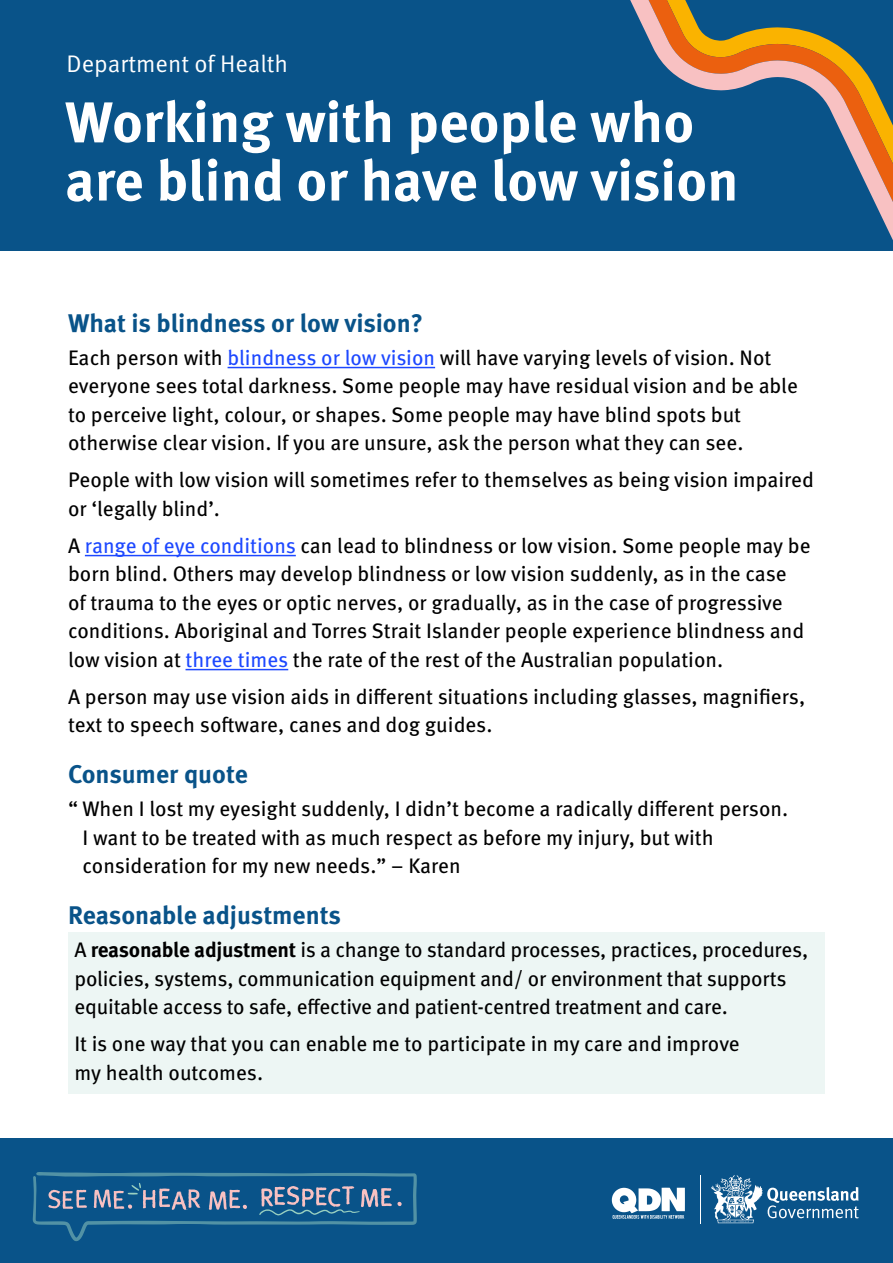
<style>
.page{position:relative;width:893px;height:1263px;background:#fff}
.page>*{position:absolute;margin:0;border:0;box-sizing:border-box;transform-origin:0 0}
.t1{font:700 57px/58.5px "Meta Pro";color:#fff}
.t2{font:700 25.5px "Meta Pro";color:#095389}
.t3{font:24px "Meta Pro Norm";color:#fff}
.t4{font:21px/28.5px "Meta Pro";color:#000}
.s1{color:#1d48ff}
.s2{font-weight:700}
</style>
<div class="page">
<div style="left:0;top:1138px;width:893px;height:125px;background:#095389"></div>
<div style="left:0;top:0;width:893px;height:251px;background:#095389"></div>
<svg style="left:630px;top:0;width:263px;height:240px"></svg>
<svg style="left:33px;top:1172px;width:384px;height:69px"></svg>
<svg style="left:612px;top:1188px;width:73px;height:31px"></svg>
<hr style="left:700px;top:1175px;width:1px;height:48px;background:#fff">
<svg style="left:711px;top:1175px;width:148px;height:48px"></svg>
<hr style="left:228px;top:367px;width:207px;height:1px;background:#1d48ff">
<hr style="left:85px;top:555px;width:211px;height:1px;background:#1d48ff">
<hr style="left:186px;top:669px;width:102px;height:1px;background:#1d48ff">
<div style="left:68px;top:933px;width:757px;height:95px;background:#edf6f4"></div>
<div style="left:68px;top:1027px;width:757px;height:66px;background:#edf6f4"></div>
<p class="t3" style="left:67px;top:46px;width:223px">Department of Health</p>
<h1 class="t1" style="left:65px;top:89px;width:675px">Working with people who are blind or have low vision</h1>
<p class="t2" style="left:68px;top:303px;width:357px">What is blindness or low vision?</p>
<p class="t4" style="left:68px;top:342px;width:731px">Each person with <span class="s1">blindness or low vision</span> will have varying levels of vision. Not everyone sees total darkness. Some people may have residual vision and be able to perceive light, colour, or shapes. Some people may have blind spots but otherwise clear vision. If you are unsure, ask the person what they can see.</p>
<p class="t4" style="left:68px;top:464px;width:747px">People with low vision will sometimes refer to themselves as being vision impaired or ‘legally blind’.</p>
<p class="t4" style="left:68px;top:530px;width:744px">A <span class="s1">range of eye conditions</span> can lead to blindness or low vision. Some people may be born blind. Others may develop blindness or low vision suddenly, as in the case<br>of trauma to the eyes or optic nerves, or gradually, as in the case of progressive conditions. Aboriginal and Torres Strait Islander people experience blindness and low vision at <span class="s1">three times</span> the rate of the rest of the Australian population.</p>
<p class="t4" style="left:68px;top:681px;width:739px">A person may use vision aids in different situations including glasses, magnifiers, text to speech software, canes and dog guides.</p>
<p class="t2" style="left:68px;top:754px;width:181px">Consumer quote</p>
<p class="t4" style="left:83px;top:793px;width:707px;text-indent:-14px">“ When I lost my eyesight suddenly, I didn’t become a radically different person.<br>I want to be treated with as much respect as before my injury, but with consideration for my new needs.” – Karen</p>
<p class="t2" style="left:68px;top:895px;width:275px">Reasonable adjustments</p>
<p class="t4" style="left:74px;top:934px;width:735px">A <span class="s2">reasonable adjustment</span> is a change to standard processes, practices, procedures, policies, systems, communication equipment and/ or environment that supports equitable access to safe, effective and patient-centred treatment and care.</p>
<p class="t4" style="left:74px;top:1028px;width:667px">It is one way that you can enable me to participate in my care and improve my health outcomes.</p>
</div>
